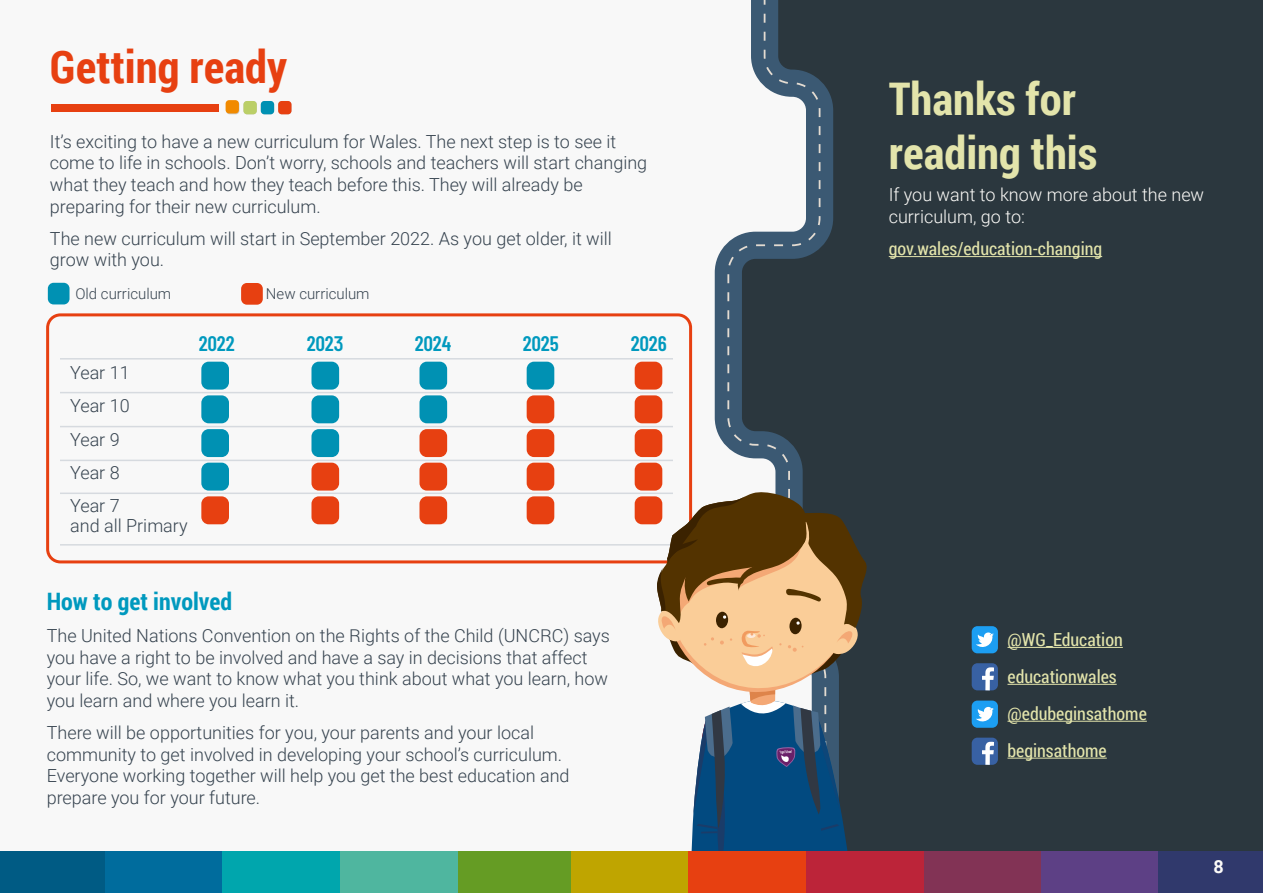
<style>
.page{position:relative;width:1263px;height:893px;background:#fff}
.page>*{position:absolute;margin:0;border:0;box-sizing:border-box;transform-origin:0 0}
.t1{font:700 45px/54px "Roboto Condensed";color:#e3e4ab}
.t2{font:700 45px "Roboto Condensed";color:#e74011}
.t3{font:700 24px "Roboto Condensed";color:#0099be}
.t4{font:600 21px "Barlow Condensed";color:#0099be}
.t5{font:300 18px/21.6px "Roboto";color:#36434f}
.t6{font:18px/36.9px "Roboto Condensed";color:#e3e4ab}
.t7{font:300 18px/21.6px "Roboto";color:#fcfbf8}
.t8{font:700 18px "Roboto";color:#fcfbf8}
.t9{font:300 15px "Roboto";color:#36434f}
</style>
<div class="page">
<div style="left:666px;top:0;width:597px;height:893px;background:#2b373e"></div>
<svg style="left:47px;top:0;width:660px;height:564px"></svg>
<svg style="left:707px;top:0;width:127px;height:492px;fill:#f8f8f8"></svg>
<svg style="left:720px;top:0;width:106px;height:492px"></svg>
<div style="left:52px;top:358px;width:625px;height:35px;border:2px solid #d6dadf"></div>
<div style="left:54px;top:426px;width:625px;height:35px;border:2px solid #d6dadf"></div>
<div style="left:53px;top:493px;width:625px;height:53px;border:2px solid #d6dadf"></div>
<div style="left:46px;top:313px;width:646px;height:250px;border:3px solid #e74011;border-radius:13px"></div>
<div style="left:673px;top:343px;width:7px;height:206px;background:#f8f8f8"></div>
<svg style="left:657px;top:492px;width:210px;height:359px"></svg>
<div style="left:105px;top:851px;width:117px;height:42px;background:#006c9d"></div>
<div style="left:570px;top:851px;width:118px;height:42px;background:#bfa500"></div>
<div style="left:1040px;top:851px;width:118px;height:42px;background:#5d4085"></div>
<div style="left:0;top:851px;width:105px;height:42px;background:#005b84"></div>
<div style="left:453px;top:851px;width:117px;height:42px;background:#659c24"></div>
<div style="left:923px;top:851px;width:117px;height:42px;background:#823355"></div>
<div style="left:340px;top:851px;width:118px;height:42px;background:#4fb69f"></div>
<div style="left:806px;top:851px;width:117px;height:42px;background:#bc2439"></div>
<div style="left:222px;top:851px;width:118px;height:42px;background:#00a6ad"></div>
<div style="left:688px;top:851px;width:118px;height:42px;background:#e74011"></div>
<div style="left:1158px;top:851px;width:105px;height:42px;background:#30396c"></div>
<hr style="left:889px;top:256px;width:213px;height:1px;background:#e3e4ab">
<div style="left:51px;top:104px;width:167px;height:8px;background:#e74011"></div>
<svg style="left:226px;top:101px;width:13px;height:13px"></svg>
<div style="left:278px;top:101px;width:13px;height:13px;background:#e74011;border-radius:4px"></div>
<div style="left:261px;top:101px;width:13px;height:13px;background:#0091b3;border-radius:4px"></div>
<div style="left:243px;top:101px;width:14px;height:13px;background:#bbcf67;border-radius:4px"></div>
<div style="left:226px;top:100px;width:13px;height:13px;background:#f18a00;border-radius:4px"></div>
<div style="left:51px;top:354px;width:8px;height:194px;background:#f8f8f8"></div>
<div style="left:201px;top:496px;width:28px;height:28px;background:#e74011;border-radius:7px"></div>
<div style="left:311px;top:496px;width:28px;height:28px;background:#e74011;border-radius:7px"></div>
<div style="left:419px;top:496px;width:28px;height:28px;background:#e74011;border-radius:7px"></div>
<div style="left:527px;top:496px;width:27px;height:28px;background:#e74011;border-radius:7px"></div>
<div style="left:635px;top:496px;width:27px;height:28px;background:#e74011;border-radius:7px"></div>
<div style="left:201px;top:429px;width:28px;height:28px;background:#0091b3;border-radius:7px"></div>
<div style="left:311px;top:429px;width:28px;height:28px;background:#0091b3;border-radius:7px"></div>
<div style="left:419px;top:429px;width:28px;height:28px;background:#e74011;border-radius:7px"></div>
<div style="left:527px;top:429px;width:27px;height:28px;background:#e74011;border-radius:7px"></div>
<div style="left:635px;top:429px;width:27px;height:28px;background:#e74011;border-radius:7px"></div>
<div style="left:201px;top:463px;width:28px;height:28px;background:#0091b3;border-radius:7px"></div>
<div style="left:48px;top:283px;width:22px;height:21px;background:#0091b3;border-radius:6px"></div>
<div style="left:241px;top:283px;width:22px;height:22px;background:#e74011;border-radius:6px"></div>
<div style="left:311px;top:463px;width:28px;height:28px;background:#e74011;border-radius:7px"></div>
<div style="left:419px;top:463px;width:28px;height:28px;background:#e74011;border-radius:7px"></div>
<div style="left:527px;top:463px;width:27px;height:28px;background:#e74011;border-radius:7px"></div>
<div style="left:635px;top:463px;width:27px;height:28px;background:#e74011;border-radius:7px"></div>
<div style="left:201px;top:395px;width:28px;height:28px;background:#0091b3;border-radius:7px"></div>
<div style="left:311px;top:395px;width:28px;height:28px;background:#0091b3;border-radius:7px"></div>
<div style="left:419px;top:395px;width:28px;height:28px;background:#0091b3;border-radius:7px"></div>
<div style="left:527px;top:395px;width:27px;height:28px;background:#e74011;border-radius:7px"></div>
<div style="left:635px;top:395px;width:27px;height:28px;background:#e74011;border-radius:7px"></div>
<div style="left:201px;top:362px;width:28px;height:28px;background:#0091b3;border-radius:7px"></div>
<div style="left:311px;top:362px;width:28px;height:28px;background:#0091b3;border-radius:7px"></div>
<div style="left:419px;top:362px;width:28px;height:28px;background:#0091b3;border-radius:7px"></div>
<div style="left:527px;top:362px;width:27px;height:28px;background:#0091b3;border-radius:7px"></div>
<div style="left:635px;top:362px;width:27px;height:28px;background:#e74011;border-radius:7px"></div>
<div style="left:972px;top:663px;width:26px;height:27px;background:#3861a3;border-radius:6px"></div>
<svg style="left:982px;top:667px;width:12px;height:23px"></svg>
<div style="left:972px;top:738px;width:26px;height:27px;background:#3861a3;border-radius:6px"></div>
<svg style="left:982px;top:742px;width:12px;height:23px"></svg>
<div style="left:972px;top:626px;width:26px;height:27px;background:#1c9ef2;border-radius:6px"></div>
<svg style="left:976px;top:632px;width:18px;height:15px"></svg>
<div style="left:972px;top:701px;width:26px;height:27px;background:#1c9ef2;border-radius:6px"></div>
<svg style="left:976px;top:706px;width:18px;height:16px"></svg>
<hr style="left:1007px;top:647px;width:116px;height:1px;background:#e3e4ab">
<hr style="left:1007px;top:684px;width:110px;height:1px;background:#e3e4ab">
<hr style="left:1007px;top:721px;width:140px;height:1px;background:#e3e4ab">
<hr style="left:1007px;top:758px;width:100px;height:1px;background:#e3e4ab">
<h1 class="t2" style="left:50px;top:36px;width:239px">Getting ready</h1>
<p class="t5" style="left:50px;top:130px;width:599px">It’s exciting to have a new curriculum for Wales. The next step is to see it come to life in schools. Don’t worry, schools and teachers will start changing what they teach and how they teach before this. They will already be preparing for their new curriculum.</p>
<p class="t5" style="left:50px;top:227px;width:563px">The new curriculum will start in September 2022. As you get older, it will grow with you.</p>
<p class="t9" style="left:75px;top:283px;width:97px">Old curriculum</p>
<p class="t9" style="left:266px;top:283px;width:105px">New curriculum</p>
<p class="t5" style="left:70px;top:356px;width:61px;line-height:33.2px">Year 11<br>Year 10<br>Year 9<br>Year 8<br>Year 7</p>
<p class="t5" style="left:70px;top:514px;width:119px">and all Primary</p>
<p class="t4" style="left:199px;top:330px;width:37px">2022</p>
<p class="t4" style="left:307px;top:330px;width:38px">2023</p>
<p class="t4" style="left:415px;top:330px;width:38px">2024</p>
<p class="t4" style="left:523px;top:330px;width:37px">2025</p>
<p class="t4" style="left:631px;top:330px;width:37px">2026</p>
<h2 class="t3" style="left:47px;top:584px;width:187px">How to get involved</h2>
<p class="t5" style="left:47px;top:624px;width:565px">The United Nations Convention on the Rights of the Child (UNCRC) says you have a right to be involved and have a say in decisions that affect your life. So, we want to know what you think about what you learn, how you learn and where you learn it.</p>
<p class="t5" style="left:47px;top:721px;width:524px">There will be opportunities for you, your parents and your local community to get involved in developing your school’s curriculum.<br>Everyone working together will help you get the best education and prepare you for your future.</p>
<h1 class="t1" style="left:889px;top:70px;width:210px">Thanks for reading this</h1>
<p class="t7" style="left:889px;top:184px;width:317px">If you want to know more about the new curriculum, go to:</p>
<p class="t6" style="left:889px;top:230px;width:215px">gov.wales/education-changing</p>
<p class="t6" style="left:1007px;top:621px;width:141px">@WG_Education educationwales @edubeginsathome beginsathome</p>
<p class="t8" style="left:1213px;top:854px;width:12px">8</p>
</div>
